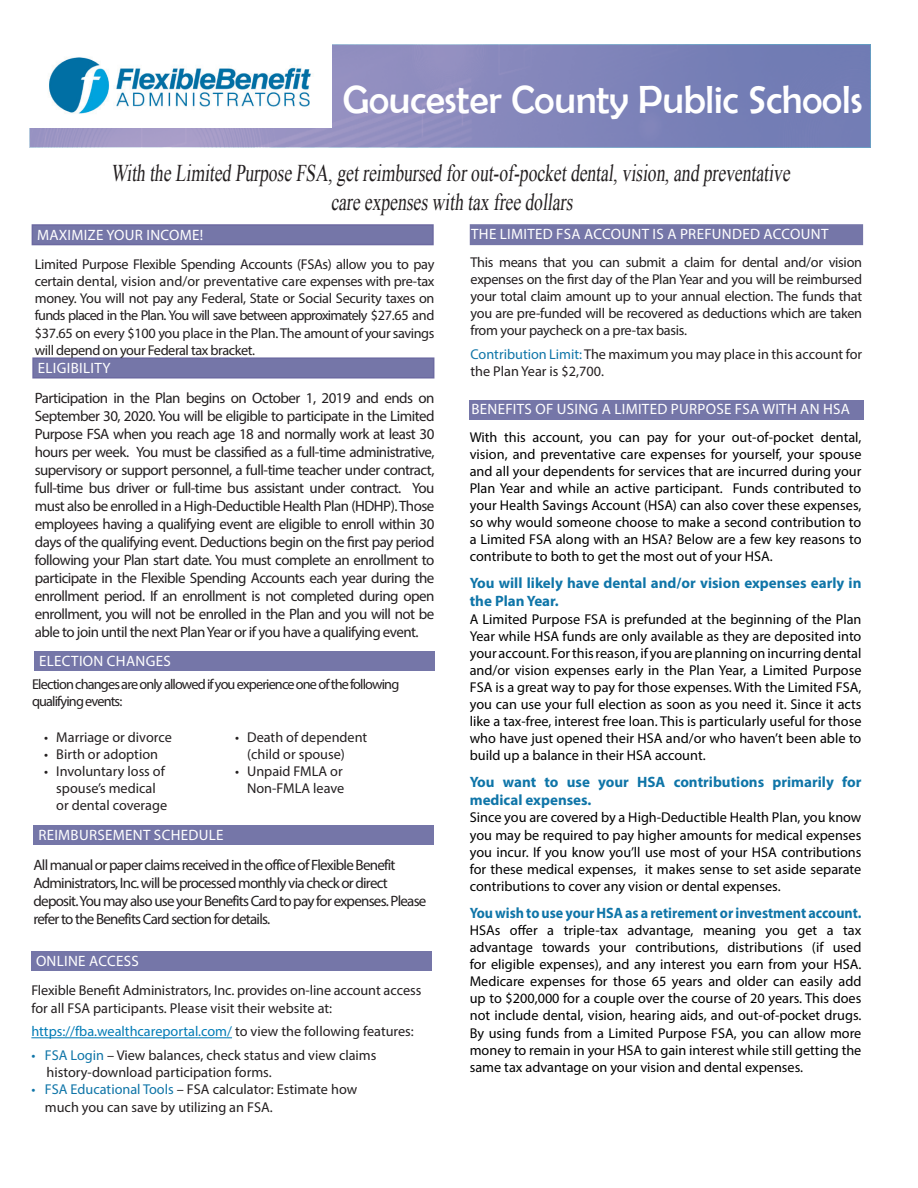
<style>
.page{position:relative;width:918px;height:1188px;background:#fff}
.page>*{position:absolute;margin:0;border:0;box-sizing:border-box;transform-origin:0 0}
.t1{font:39.45px "Berlin Sans FB";color:#fff}
.t2{font:24px "Times New Roman";color:#231f20;scale:.73 1}
.t3{font:15px/18px "Myriad Pro";letter-spacing:-.05em;color:#231f20;text-align:justify}
.t4{font:15px "Myriad Pro";letter-spacing:.02em;color:#fff}
.t5{font:700 15px/18px "Myriad Pro";color:#0f75a8}
.t6{font:700 15px "Myriad Pro";color:#0f75a8;scale:.94 1}
.t7{font:14.25px/17.1px "Myriad Pro";color:#000;text-align:justify}
.t8{font:14.25px/17.1px "Myriad Pro";color:#231f20}
.t9{font:14.25px/17.1px "Myriad Pro";letter-spacing:-.06em;color:#231f20}
.t10{font:14.25px "Myriad Pro";color:#007bb6}
.s1{color:#231f20}
.s2{color:#0f75a8}
</style>
<div class="page">
<hr style="left:31px;top:1037px;width:201px;height:1px;background:#007bb6">
<div style="left:32px;top:224px;width:402px;height:21px;background:#7576a8;border:2px solid #6c6aa1"></div>
<div style="left:32px;top:357px;width:402px;height:22px;background:#7576a8;border:2px solid #6c6aa1"></div>
<div style="left:34px;top:652px;width:401px;height:19px;background:#7576a8"></div>
<div style="left:34px;top:825px;width:400px;height:20px;background:#7576a8"></div>
<div style="left:31px;top:951px;width:401px;height:20px;background:#7576a8"></div>
<div style="left:470px;top:400px;width:394px;height:20px;background:#7576a8"></div>
<div style="left:470px;top:224px;width:393px;height:21px;background:#7576a8;border:2px solid #7576a8"></div>
<div style="left:30px;top:45px;width:840px;height:101px;background:linear-gradient(to right,#ab9fc9,#6e79b3)"></div>
<img style="left:30px;top:45px;width:302px;height:83px">
<p class="t1" style="left:343px;top:78px;width:521px">Goucester County Public Schools</p>
<p class="t2" style="left:111px;top:157px;width:937px">With the Limited Purpose FSA,getreimbursed forout-of-pocketdental,vision,and preventative</p>
<p class="t2" style="left:331px;top:185px;width:338px">care expenseswith tax free dollars</p>
<p class="t4" style="left:37px;top:225px;width:168px">MAXIMIZE YOUR INCOME!</p>
<p class="t8" style="left:35px;top:256px;width:401px;text-align:justify">Limited Purpose Flexible Spending Accounts (FSAs) allow you to pay certain dental, vision and/or preventative care expenses with pre-tax money. You will not pay any Federal, State or Social Security taxes on funds placed in the Plan. You will save between approximately $27.65 and $37.65 on every $100 you place in the Plan. The amount of your savings will depend on your Federal tax bracket.</p>
<p class="t3" style="left:35px;top:389px;width:401px">Participation in the Plan begins on October 1, 2019 and ends on September 30, 2020. You will be eligible to participate in the Limited Purpose FSA when you reach age 18 and normally work at least 30 hours per week. You must be classified as a full-time administrative, supervisory or support personnel, a full-time teacher under contract, full-time bus driver or full-time bus assistant under contract. You must also be enrolled in a High-Deductible Health Plan (HDHP). Those employees having a qualifying event are eligible to enroll within 30 days of the qualifying event. Deductions begin on the first pay period following your Plan start date. You must complete an enrollment to participate in the Flexible Spending Accounts each year during the enrollment period. If an enrollment is not completed during open enrollment, you will not be enrolled in the Plan and you will not be able to join until the next Plan Year or if you have a qualifying event.</p>
<p class="t9" style="left:32px;top:675px;width:369px">Election changes are only allowed if you experience one of the following qualifying events:</p>
<p class="t4" style="left:38px;top:359px;width:74px">ELIGIBILITY</p>
<p class="t4" style="left:39px;top:652px;width:133px">ELECTION CHANGES</p>
<p class="t8" style="left:44px;top:728px;width:129px">• Marriage or divorce</p>
<p class="t8" style="left:44px;top:745px;width:115px">• Birth or adoption</p>
<p class="t8" style="left:44px;top:762px;width:122px;text-align:center">• Involuntary loss of spouse’s medical</p>
<p class="t8" style="left:56px;top:797px;width:112px">or dental coverage</p>
<p class="t4" style="left:38px;top:825px;width:187px">REIMBURSEMENT SCHEDULE</p>
<p class="t8" style="left:247px;top:728px;width:122px;text-indent:-12px">• Death of dependent (child or spouse)</p>
<p class="t8" style="left:235px;top:762px;width:111px;text-align:right">• Unpaid FMLA or<br>Non-FMLA leave</p>
<p class="t3" style="left:34px;top:856px;width:394px;text-align:left">All manual or paper claims received in the office of Flexible Benefit Administrators, Inc. will be processed monthly via check or direct deposit. You may also use your Benefits Card to pay for expenses. Please refer to the Benefits Card section for details.</p>
<p class="t4" style="left:36px;top:952px;width:104px">ONLINE ACCESS</p>
<p class="t8" style="left:31px;top:982px;width:392px">Flexible Benefit Administrators, Inc. provides on-line account access for all FSA participants. Please visit their website at:</p>
<p class="t10" style="left:31px;top:1023px;width:384px">https://fba.wealthcareportal.com/ <span class="s1">to view the following features:</span></p>
<p class="t8" style="left:31px;top:1047px;width:347px"><span class="s2">• FSA Login</span> – View balances, check status and view claims</p>
<p class="t8" style="left:46px;top:1064px;width:227px">history-download participation forms.</p>
<p class="t8" style="left:45px;top:1081px;width:314px;text-indent:-13px"><span class="s2">• FSA Educational Tools</span> – FSA calculator: Estimate how much you can save by utilizing an FSA.</p>
<p class="t4" style="left:471px;top:225px;width:359px">THE LIMITED FSA ACCOUNT IS A PREFUNDED ACCOUNT</p>
<p class="t8" style="left:471px;top:253px;width:393px;text-align:justify">This means that you can submit a claim for dental and/or vision expenses on the first day of the Plan Year and you will be reimbursed your total claim amount up to your annual election. The funds that you are pre-funded will be recovered as deductions which are taken from your paycheck on a pre-tax basis.</p>
<p class="t8" style="left:471px;top:345px;width:393px"><span class="s2">Contribution Limit:</span> The maximum you may place in this account for the Plan Year is $2,700.</p>
<p class="t4" style="left:471px;top:400px;width:380px">BENEFITS OF USING A LIMITED PURPOSE FSA WITH AN HSA</p>
<p class="t7" style="left:470px;top:428px;width:393px">With this account, you can pay for your out-of-pocket dental, vision, and preventative care expenses for yourself, your spouse and all your dependents for services that are incurred during your Plan Year and while an active participant. Funds contributed to your Health Savings Account (HSA) can also cover these expenses, so why would someone choose to make a second contribution to a Limited FSA along with an HSA? Below are a few key reasons to contribute to both to get the most out of your HSA.</p>
<p class="t5" style="left:470px;top:574px;width:393px">You will likely have dental and/or vision expenses early in the Plan Year.</p>
<p class="t7" style="left:470px;top:610px;width:393px">A Limited Purpose FSA is prefunded at the beginning of the Plan Year while HSA funds are only available as they are deposited into your account. For this reason, if you are planning on incurring dental and/or vision expenses early in the Plan Year, a Limited Purpose FSA is a great way to pay for those expenses. With the Limited FSA, you can use your full election as soon as you need it. Since it acts like a tax-free, interest free loan. This is particularly useful for those who have just opened their HSA and/or who haven’t been able to build up a balance in their HSA account.</p>
<p class="t5" style="left:470px;top:773px;width:393px">You want to use your HSA contributions primarily for medical expenses.</p>
<p class="t7" style="left:470px;top:809px;width:393px">Since you are covered by a High-Deductible Health Plan, you know you may be required to pay higher amounts for medical expenses you incur. If you know you’ll use most of your HSA contributions for these medical expenses, it makes sense to set aside separate contributions to cover any vision or dental expenses.</p>
<p class="t6" style="left:470px;top:903px;width:418px">You wish to use your HSA as a retirement or investment account.</p>
<p class="t7" style="left:470px;top:921px;width:393px">HSAs offer a triple-tax advantage, meaning you get a tax advantage towards your contributions, distributions (if used for eligible expenses), and any interest you earn from your HSA.<br>Medicare expenses for those 65 years and older can easily add up to $200,000 for a couple over the course of 20 years. This does not include dental, vision, hearing aids, and out-of-pocket drugs.<br>By using funds from a Limited Purpose FSA, you can allow more money to remain in your HSA to gain interest while still getting the same tax advantage on your vision and dental expenses.</p>
</div>
